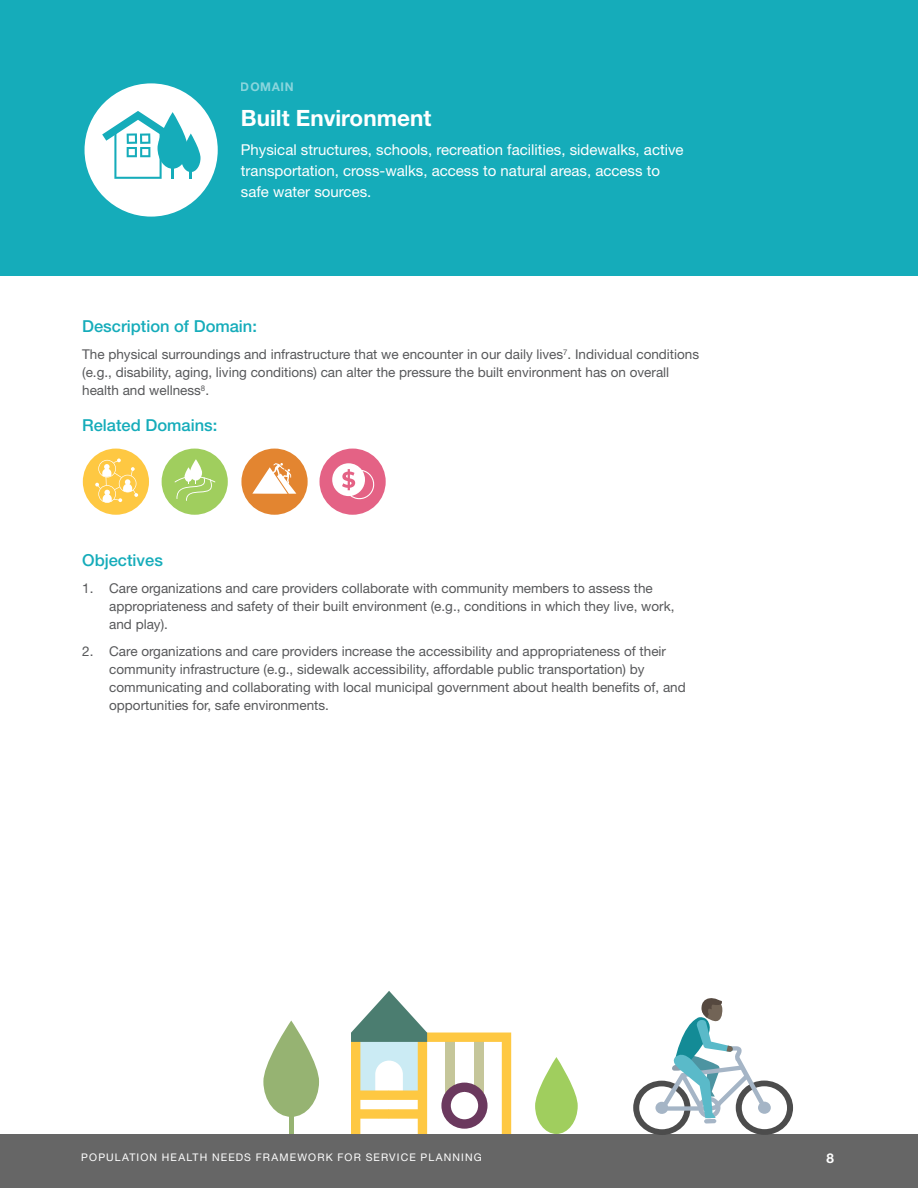
<style>
.page{position:relative;width:918px;height:1188px;background:#fff}
.page>*{position:absolute;margin:0;border:0;box-sizing:border-box;transform-origin:0 0}
.t1{font:700 22.5px "Helvetica Neue LT Std";color:#fff}
.t2{font:500 16.5px "Helvetica Neue LT Std";color:#15acba}
.t3{font:15px/21px "Helvetica Neue LT Std";color:#fff}
.t4{font:13.5px/18px "Helvetica Neue LT Std";color:#57585a}
.t5{font:700 13.5px "Helvetica Neue LT Std";color:#fff}
.t6{font:700 12px "Helvetica Neue LT Std";letter-spacing:.05em;color:#fff}
.t7{font:10.5px "Helvetica Neue LT Std";letter-spacing:.105em;color:#fff}
</style>
<div class="page">
<div style="left:0;top:1134px;width:918px;height:54px;background:#666"></div>
<div style="left:0;top:0;width:918px;height:275px;background:#15acba"></div>
<div style="left:85px;top:83px;width:133px;height:134px;background:#fff;border-radius:50%"></div>
<svg style="left:102px;top:111px;width:99px;height:68px"></svg>
<div style="left:162px;top:449px;width:66px;height:66px;background:#a0ce5e;border-radius:50%"></div>
<svg style="left:175px;top:459px;width:40px;height:42px"></svg>
<div style="left:83px;top:449px;width:66px;height:66px;background:#fec842;border-radius:50%"></div>
<svg style="left:95px;top:458px;width:43px;height:45px"></svg>
<div style="left:320px;top:449px;width:66px;height:66px;background:#e46285;border-radius:50%"></div>
<svg style="left:332px;top:463px;width:43px;height:36px"></svg>
<div style="left:241px;top:449px;width:67px;height:66px;background:#e38530;border-radius:50%"></div>
<svg style="left:252px;top:463px;width:44px;height:31px"></svg>
<svg style="left:633px;top:998px;width:160px;height:137px"></svg>
<svg style="left:351px;top:991px;width:160px;height:143px"></svg>
<svg style="left:535px;top:1057px;width:43px;height:77px"></svg>
<svg style="left:263px;top:1021px;width:56px;height:96px"></svg>
<hr style="left:289px;top:1117px;width:4px;height:17px;background:#96b372">
<p class="t6" style="left:241px;top:80px;width:54px">DOMAIN</p>
<h1 class="t1" style="left:241px;top:104px;width:192px">Built Environment</h1>
<p class="t3" style="left:241px;top:139px;width:444px">Physical structures, schools, recreation facilities, sidewalks, active transportation, cross-walks, access to natural areas, access to safe water sources.</p>
<p class="t2" style="left:82px;top:316px;width:176px">Description of Domain:</p>
<p class="t4" style="left:82px;top:345px;width:618px">The physical surroundings and infrastructure that we encounter in our daily lives<sup>7</sup>. Individual conditions (e.g., disability, aging, living conditions) can alter the pressure the built environment has on overall health and wellness<sup>8</sup>.</p>
<p class="t2" style="left:82px;top:415px;width:137px">Related Domains:</p>
<p class="t2" style="left:82px;top:550px;width:82px">Objectives</p>
<p class="t4" style="left:109px;top:579px;width:567px;text-indent:-27px">1. Care organizations and care providers collaborate with community members to assess the appropriateness and safety of their built environment (e.g., conditions in which they live, work, and play).</p>
<p class="t4" style="left:109px;top:642px;width:578px;text-indent:-27px">2. Care organizations and care providers increase the accessibility and appropriateness of their community infrastructure (e.g., sidewalk accessibility, affordable public transportation) by communicating and collaborating with local municipal government about health benefits of, and opportunities for, safe environments.</p>
<p class="t7" style="left:81px;top:1151px;width:402px">POPULATION HEALTH NEEDS FRAMEWORK FOR SERVICE PLANNING</p>
<p class="t5" style="left:827px;top:1150px;width:9px">8</p>
</div>
